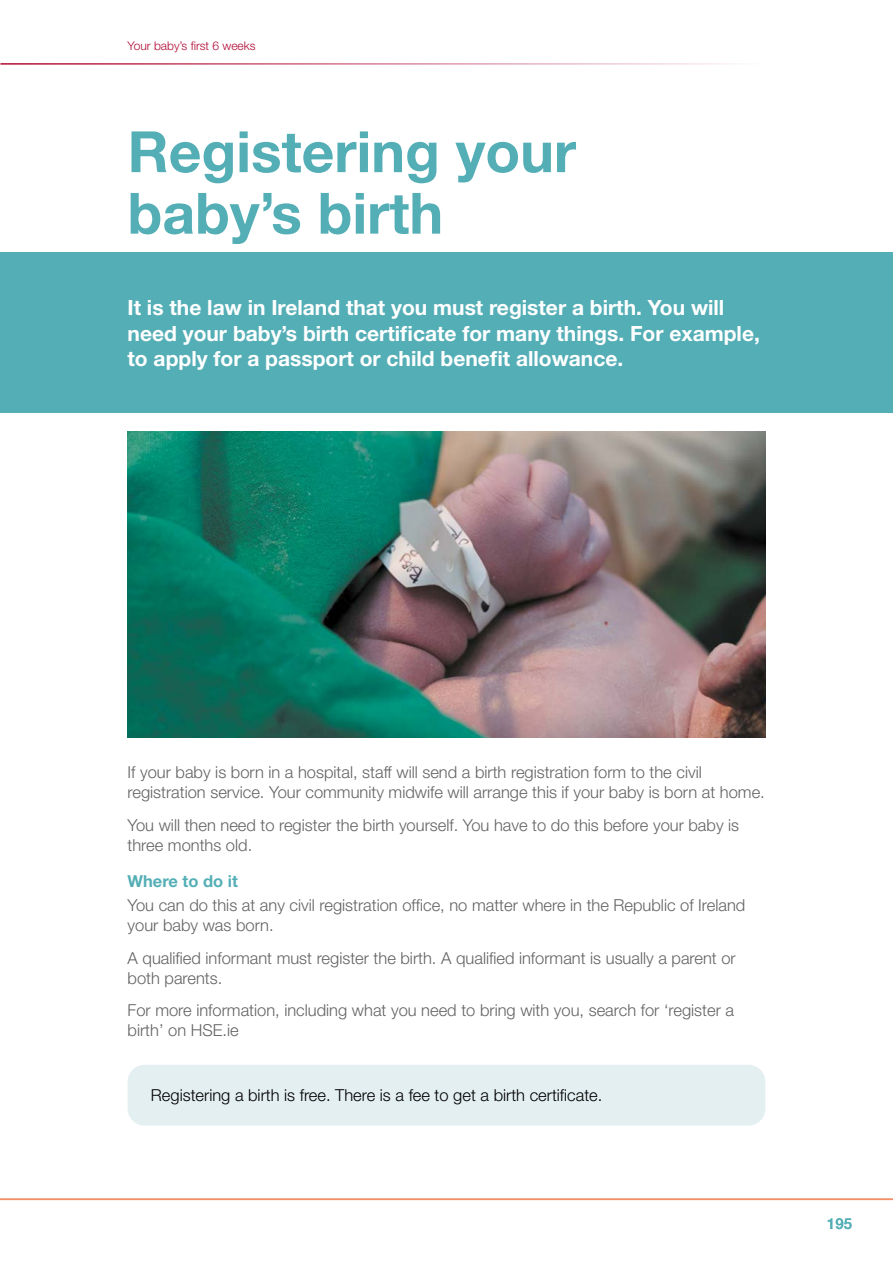
<style>
.page{position:relative;width:893px;height:1263px;background:#fff}
.page>*{position:absolute;margin:0;border:0;box-sizing:border-box;transform-origin:0 0}
.chapter_title{font:700 57px/61.5px "Helvetica Neue";color:#54aeb6}
.intro{font:700 21px/25.5px "Helvetica Neue";color:#fff}
.body{font:300 16.5px/19.8px "Helvetica Neue";color:#646363}
.body_space_after{font:300 16.5px/19.8px "Helvetica Neue";color:#646363}
.Black_Body_For_Boxes{font:300 16.5px "Helvetica Neue";color:#000}
.crosshead{font:700 16.5px "Helvetica Neue";color:#54aeb6}
.t1{font:500 15px "Helvetica Neue";color:#54aeb6}
.t2{font:300 12px "Helvetica Neue";color:#b10933}
</style>
<div class="page">
<img style="left:128px;top:432px;width:637px;height:306px">
<hr style="left:0;top:1198px;width:893px;height:2px;background:#f28d65">
<hr style="left:0;top:63px;width:766px;height:2px;background:#b10933">
<div style="left:0;top:252px;width:893px;height:161px;background:#54aeb6"></div>
<div style="left:128px;top:1065px;width:637px;height:60px;background:#e4eff1;border-radius:17px"></div>
<p class="t2" style="left:128px;top:38px;width:130px">Your baby’s first 6 weeks</p>
<p class="chapter_title" style="left:128px;top:120px;width:450px">Registering your baby’s birth</p>
<p class="intro" style="left:128px;top:294px;width:634px">It is the law in Ireland that you must register a birth. You will need your baby’s birth certificate for many things. For example, to apply for a passport or child benefit allowance.</p>
<p class="body" style="left:128px;top:762px;width:639px">If your baby is born in a hospital, staff will send a birth registration form to the civil registration service. Your community midwife will arrange this if your baby is born at home.</p>
<p class="body" style="left:128px;top:815px;width:613px">You will then need to register the birth yourself. You have to do this before your baby is three months old.</p>
<p class="crosshead" style="left:128px;top:871px;width:112px">Where to do it</p>
<p class="body" style="left:128px;top:895px;width:619px">You can do this at any civil registration office, no matter where in the Republic of Ireland your baby was born.</p>
<p class="body" style="left:128px;top:948px;width:610px">A qualified informant must register the birth. A qualified informant is usually a parent or both parents.</p>
<p class="body_space_after" style="left:128px;top:1000px;width:608px">For more information, including what you need to bring with you, search for ‘register a birth’ on HSE.ie</p>
<p class="Black_Body_For_Boxes" style="left:151px;top:1085px;width:453px">Registering a birth is free. There is a fee to get a birth certificate.</p>
<p class="t1" style="left:827px;top:1215px;width:27px">195</p>
</div>
